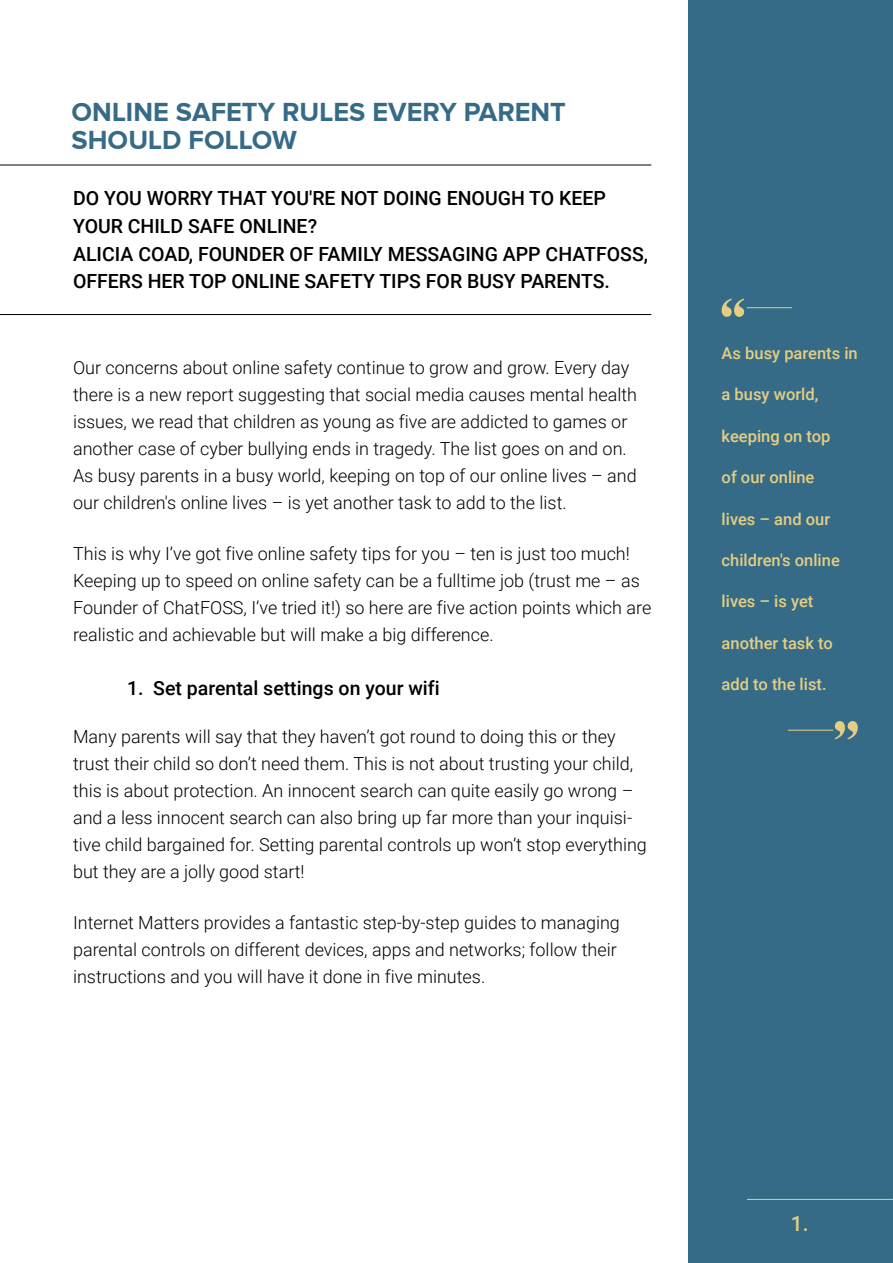
<style>
.page{position:relative;width:893px;height:1263px;background:#fff}
.page>*{position:absolute;margin:0;border:0;box-sizing:border-box;transform-origin:0 0}
.t1{font:700 27px/28.5px "Proxima Nova A";color:#366b88}
.t2{font:500 21px "Roboto";color:#e4ce82}
.t3{font:500 19.5px/27.8px "Roboto";color:#000}
.t4{font:300 18px/27px "Roboto";color:#000}
.t5{font:500 16.5px "Roboto";color:#e4ce82}
</style>
<div class="page">
<div style="left:689px;top:0;width:204px;height:1263px;background:#366b88"></div>
<hr style="left:0;top:165px;width:651px;height:1px;background:#000">
<svg style="left:722px;top:299px;width:22px;height:18px"></svg>
<svg style="left:835px;top:721px;width:23px;height:18px"></svg>
<hr style="left:788px;top:730px;width:45px;height:1px;background:#e4ce82">
<hr style="left:747px;top:1199px;width:146px;height:1px;background:#e4ce82">
<hr style="left:747px;top:307px;width:45px;height:1px;background:#e4ce82">
<hr style="left:0;top:314px;width:651px;height:1px;background:#000">
<h1 class="t1" style="left:72px;top:97px;width:496px">ONLINE SAFETY RULES EVERY PARENT<br>SHOULD FOLLOW</h1>
<p class="t3" style="left:73px;top:184px;width:576px">DO YOU WORRY THAT YOU'RE NOT DOING ENOUGH TO KEEP YOUR CHILD SAFE ONLINE?<br>ALICIA COAD, FOUNDER OF FAMILY MESSAGING APP CHATFOSS, OFFERS HER TOP ONLINE SAFETY TIPS FOR BUSY PARENTS.</p>
<p class="t4" style="left:73px;top:353px;width:566px">Our concerns about online safety continue to grow and grow. Every day there is a new report suggesting that social media causes mental health issues, we read that children as young as five are addicted to games or another case of cyber bullying ends in tragedy. The list goes on and on.<br>As busy parents in a busy world, keeping on top of our online lives – and our children's online lives – is yet another task to add to the list.</p>
<p class="t4" style="left:73px;top:539px;width:580px">This is why I’ve got five online safety tips for you – ten is just too much!<br>Keeping up to speed on online safety can be a fulltime job (trust me – as Founder of ChatFOSS, I’ve tried it!) so here are five action points which are realistic and achievable but will make a big difference.</p>
<p class="t3" style="left:127px;top:673px;width:314px">1. Set parental settings on your wifi</p>
<p class="t4" style="left:73px;top:722px;width:575px">Many parents will say that they haven’t got round to doing this or they trust their child so don’t need them. This is not about trusting your child, this is about protection. An innocent search can quite easily go wrong – and a less innocent search can also bring up far more than your inquisi&shy;tive child bargained for. Setting parental controls up won’t stop everything but they are a jolly good start!</p>
<p class="t4" style="left:73px;top:908px;width:548px">Internet Matters provides a fantastic step-by-step guides to managing parental controls on different devices, apps and networks; follow their instructions and you will have it done in five minutes.</p>
<p class="t5" style="left:722px;top:341px;width:138px">As busy parents in</p>
<p class="t5" style="left:722px;top:383px;width:98px">a busy world,</p>
<p class="t5" style="left:722px;top:424px;width:110px">keeping on top</p>
<p class="t5" style="left:722px;top:466px;width:94px">of our online</p>
<p class="t5" style="left:722px;top:507px;width:110px">lives – and our</p>
<p class="t5" style="left:722px;top:548px;width:120px">children's online</p>
<p class="t5" style="left:722px;top:590px;width:93px">lives – is yet</p>
<p class="t5" style="left:722px;top:631px;width:113px">another task to</p>
<p class="t5" style="left:722px;top:673px;width:107px">add to the list.</p>
<p class="t2" style="left:791px;top:1208px;width:19px">1.</p>
</div>
